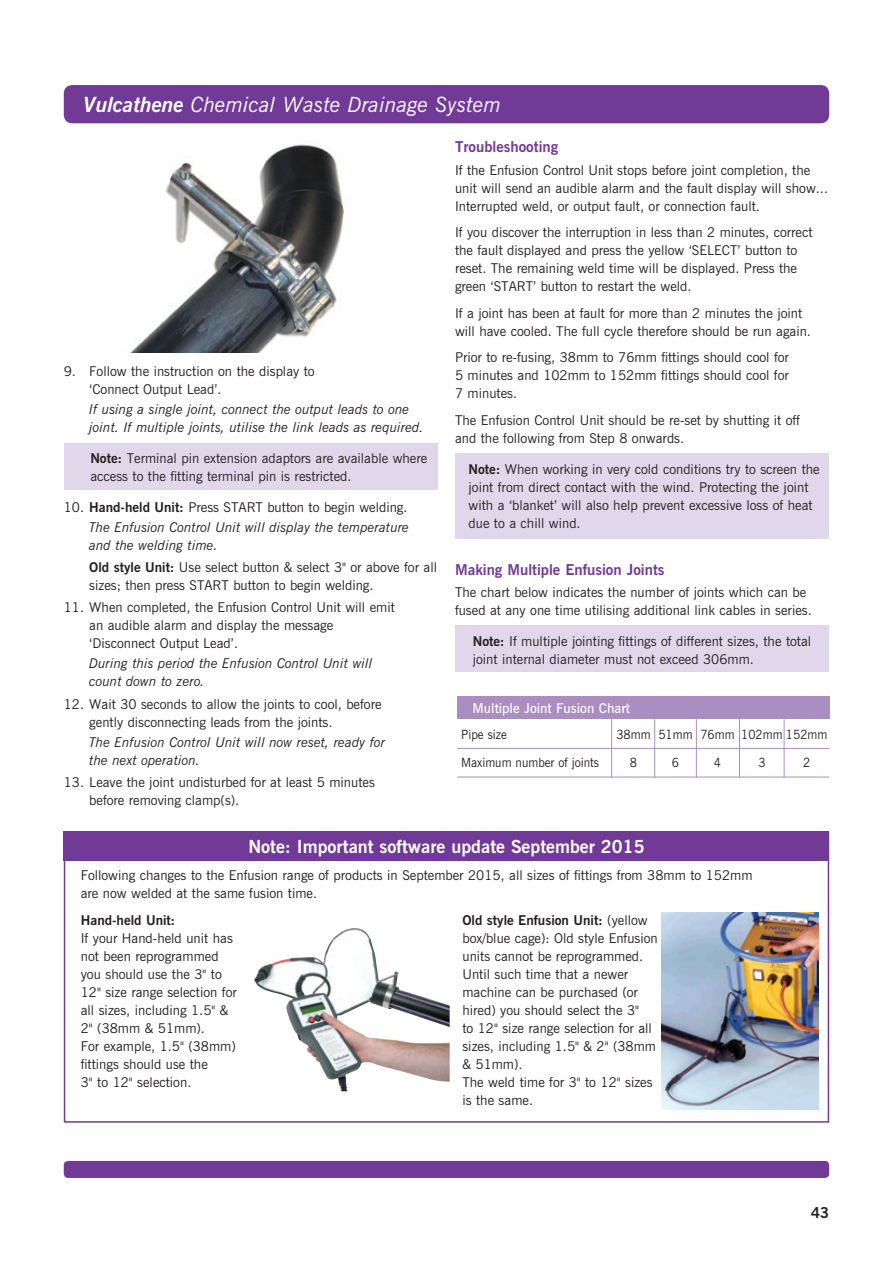
<style>
.page{position:relative;width:893px;height:1263px;background:#fff}
.page>*{position:absolute;margin:0;border:0;box-sizing:border-box;transform-origin:0 0}
.t1{font:italic 21px "News Gothic BT";color:#fff}
.t2{font:700 18px "News Gothic BT";color:#fff}
.t3{font:700 15px "News Gothic BT";color:#713a97}
.t4{font:700 15px "News Gothic BT";color:#231f20}
.t5{font:13.5px/18px "News Gothic BT";color:#231f20}
.t6{font:italic 13.5px/18px "News Gothic BT";color:#231f20}
.t7{font:600 13.5px "News Gothic BT";color:#fff}
.t8{font:700 13.5px "News Gothic BT";color:#231f20}
.t9{font:12.75px "News Gothic BT";color:#231f20;scale:.94 1}
.s1{font-weight:700}
</style>
<div class="page">
<div style="left:64px;top:85px;width:765px;height:38px;background:#713a97;border-radius:9px"></div>
<div style="left:64px;top:1161px;width:765px;height:17px;background:#713a97;border-radius:4px"></div>
<img style="left:130px;top:144px;width:214px;height:209px">
<img style="left:662px;top:912px;width:156px;height:197px">
<img style="left:254px;top:928px;width:196px;height:163px">
<div style="left:64px;top:831px;width:765px;height:30px;background:#713a97"></div>
<hr style="left:611px;top:717px;width:1px;height:61px;background:#aa8ec2">
<hr style="left:654px;top:714px;width:1px;height:64px;background:#aa8ec2">
<hr style="left:696px;top:714px;width:1px;height:64px;background:#aa8ec2">
<hr style="left:739px;top:716px;width:1px;height:62px;background:#aa8ec2">
<hr style="left:784px;top:714px;width:1px;height:64px;background:#aa8ec2">
<div style="left:457px;top:696px;width:372px;height:22px;background:#aa8ec2"></div>
<hr style="left:457px;top:748px;width:372px;height:1px;background:#aa8ec2">
<hr style="left:457px;top:777px;width:372px;height:1px;background:#aa8ec2">
<div style="left:64px;top:443px;width:373px;height:47px;background:#e0d8ea"></div>
<div style="left:456px;top:626px;width:373px;height:46px;background:#e0d8ea"></div>
<div style="left:456px;top:454px;width:373px;height:85px;background:#e0d8ea"></div>
<p class="t1" style="left:83px;top:92px;width:419px"><span class="s1">Vulcathene</span> Chemical Waste Drainage System</p>
<p class="t3" style="left:455px;top:138px;width:105px">Troubleshooting</p>
<p class="t5" style="left:455px;top:161px;width:375px">If the Enfusion Control Unit stops before joint completion, the unit will send an audible alarm and the fault display will show...<br>Interrupted weld, or output fault, or connection fault.</p>
<p class="t5" style="left:455px;top:223px;width:359px">If you discover the interruption in less than 2 minutes, correct the fault displayed and press the yellow ‘SELECT’ button to reset. The remaining weld time will be displayed. Press the green ‘START’ button to restart the weld.</p>
<p class="t5" style="left:455px;top:304px;width:357px">If a joint has been at fault for more than 2 minutes the joint will have cooled. The full cycle therefore should be run again.</p>
<p class="t5" style="left:455px;top:348px;width:335px;text-align:justify">Prior to re-fusing, 38mm to 76mm fittings should cool for 5 minutes and 102mm to 152mm fittings should cool for 7 minutes.</p>
<p class="t5" style="left:455px;top:411px;width:347px">The Enfusion Control Unit should be re-set by shutting it off and the following from Step 8 onwards.</p>
<p class="t5" style="left:89px;top:362px;width:227px;text-indent:-26px">9. Follow the instruction on the display to ‘Connect Output Lead’.</p>
<p class="t6" style="left:89px;top:400px;width:336px">If using a single joint, connect the output leads to one joint. If multiple joints, utilise the link leads as required.</p>
<p class="t5" style="left:90px;top:449px;width:338px"><span class="s1">Note:</span> Terminal pin extension adaptors are available where access to the fitting terminal pin is restricted.</p>
<p class="t5" style="left:64px;top:498px;width:345px">10. <span class="s1">Hand-held Unit:</span> Press START button to begin welding.</p>
<p class="t6" style="left:89px;top:518px;width:321px">The Enfusion Control Unit will display the temperature and the welding time.</p>
<p class="t5" style="left:89px;top:558px;width:349px"><span class="s1">Old style Unit:</span> Use select button &amp; select 3" or above for all sizes; then press START button to begin welding.</p>
<p class="t5" style="left:89px;top:598px;width:307px;text-indent:-26px">11. When completed, the Enfusion Control Unit will emit an audible alarm and display the message ‘Disconnect Output Lead’.</p>
<p class="t6" style="left:89px;top:654px;width:285px">During this period the Enfusion Control Unit will count down to zero.</p>
<p class="t5" style="left:89px;top:695px;width:294px;text-indent:-26px">12. Wait 30 seconds to allow the joints to cool, before gently disconnecting leads from the joints.</p>
<p class="t6" style="left:89px;top:733px;width:297px">The Enfusion Control Unit will now reset, ready for the next operation.</p>
<p class="t5" style="left:89px;top:773px;width:287px;text-indent:-26px">13. Leave the joint undisturbed for at least 5 minutes before removing clamp(s).</p>
<p class="t5" style="left:468px;top:460px;width:353px"><span class="s1">Note:</span> When working in very cold conditions try to screen the joint from direct contact with the wind. Protecting the joint with a ‘blanket’ will also help prevent excessive loss of heat due to a chill wind.</p>
<p class="t3" style="left:455px;top:560px;width:211px">Making Multiple Enfusion Joints</p>
<p class="t5" style="left:455px;top:583px;width:358px">The chart below indicates the number of joints which can be fused at any one time utilising additional link cables in series.</p>
<p class="t5" style="left:473px;top:632px;width:340px"><span class="s1">Note:</span> If multiple jointing fittings of different sizes, the total joint internal diameter must not exceed 306mm.</p>
<p class="t7" style="left:473px;top:699px;width:159px">Multiple Joint Fusion Chart</p>
<p class="t9" style="left:461px;top:727px;width:50px">Pipe size</p>
<p class="t9" style="left:616px;top:727px;width:226px">38mm 51mm 76mm 102mm 152mm</p>
<p class="t9" style="left:461px;top:754px;width:148px">Maximum number of joints</p>
<p class="t9" style="left:630px;top:754px;width:9px">8</p>
<p class="t9" style="left:672px;top:754px;width:9px">6</p>
<p class="t9" style="left:714px;top:754px;width:9px">4</p>
<p class="t9" style="left:758px;top:754px;width:9px">3</p>
<p class="t9" style="left:803px;top:754px;width:9px">2</p>
<p class="t2" style="left:248px;top:836px;width:398px">Note: Important software update September 2015</p>
<p class="t5" style="left:81px;top:866px;width:673px">Following changes to the Enfusion range of products in September 2015, all sizes of fittings from 38mm to 152mm are now welded at the same fusion time.</p>
<p class="t5" style="left:462px;top:911px;width:197px"><span class="s1">Old style Enfusion Unit:</span> (yellow box/blue cage): Old style Enfusion units cannot be reprogrammed.<br>Until such time that a newer machine can be purchased (or hired) you should select the 3"<br>to 12" size range selection for all sizes, including 1.5" &amp; 2" (38mm &amp; 51mm).<br>The weld time for 3" to 12" sizes is the same.</p>
<p class="t8" style="left:81px;top:912px;width:96px">Hand-held Unit:</p>
<p class="t5" style="left:81px;top:929px;width:158px">If your Hand-held unit has not been reprogrammed you should use the 3" to<br>12" size range selection for all sizes, including 1.5" &amp;<br>2" (38mm &amp; 51mm).</p>
<p class="t5" style="left:81px;top:1037px;width:157px">For example, 1.5" (38mm) fittings should use the<br>3" to 12" selection.</p>
<p class="t4" style="left:811px;top:1203px;width:20px">43</p>
</div>
